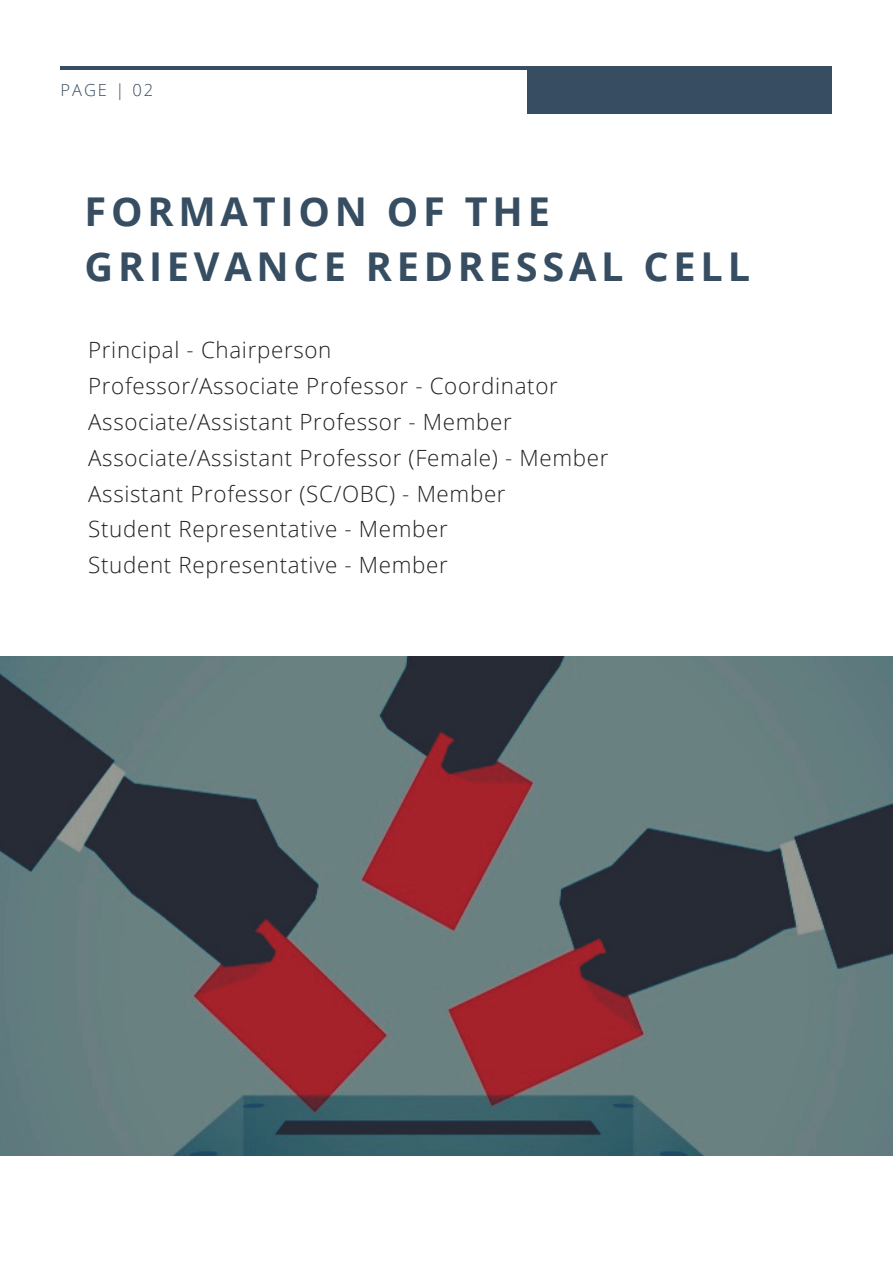
<style>
.page{position:relative;width:893px;height:1264px;background:#fff}
.page>*{position:absolute;margin:0;border:0;box-sizing:border-box;transform-origin:0 0}
.t1{font:700 39.6px/55.1px "Open Sans";letter-spacing:.12em;color:#364d62}
.t2{font:300 22.35px "Open Sans";letter-spacing:.03em;color:#222}
.t3{font:300 16.5px "Open Sans";letter-spacing:.12em;color:#364d62}
</style>
<div class="page">
<hr style="left:60px;top:66px;width:770px;height:4px;background:#364d62">
<div style="left:527px;top:66px;width:305px;height:47px;background:#364d62"></div>
<img style="left:0;top:656px;width:892px;height:499px">
<p class="t3" style="left:60px;top:79px;width:94px">PAGE | 02</p>
<p class="t1" style="left:85px;top:183px;width:667px">FORMATION OF THE<br>GRIEVANCE REDRESSAL CELL</p>
<p class="t2" style="left:88px;top:334px;width:245px">Principal - Chairperson</p>
<p class="t2" style="left:88px;top:369px;width:471px">Professor/Associate Professor - Coordinator</p>
<p class="t2" style="left:88px;top:405px;width:425px">Associate/Assistant Professor - Member</p>
<p class="t2" style="left:88px;top:441px;width:521px">Associate/Assistant Professor (Female) - Member</p>
<p class="t2" style="left:88px;top:477px;width:419px">Assistant Professor (SC/OBC) - Member</p>
<p class="t2" style="left:88px;top:513px;width:361px">Student Representative - Member</p>
<p class="t2" style="left:88px;top:549px;width:361px">Student Representative - Member</p>
</div>
